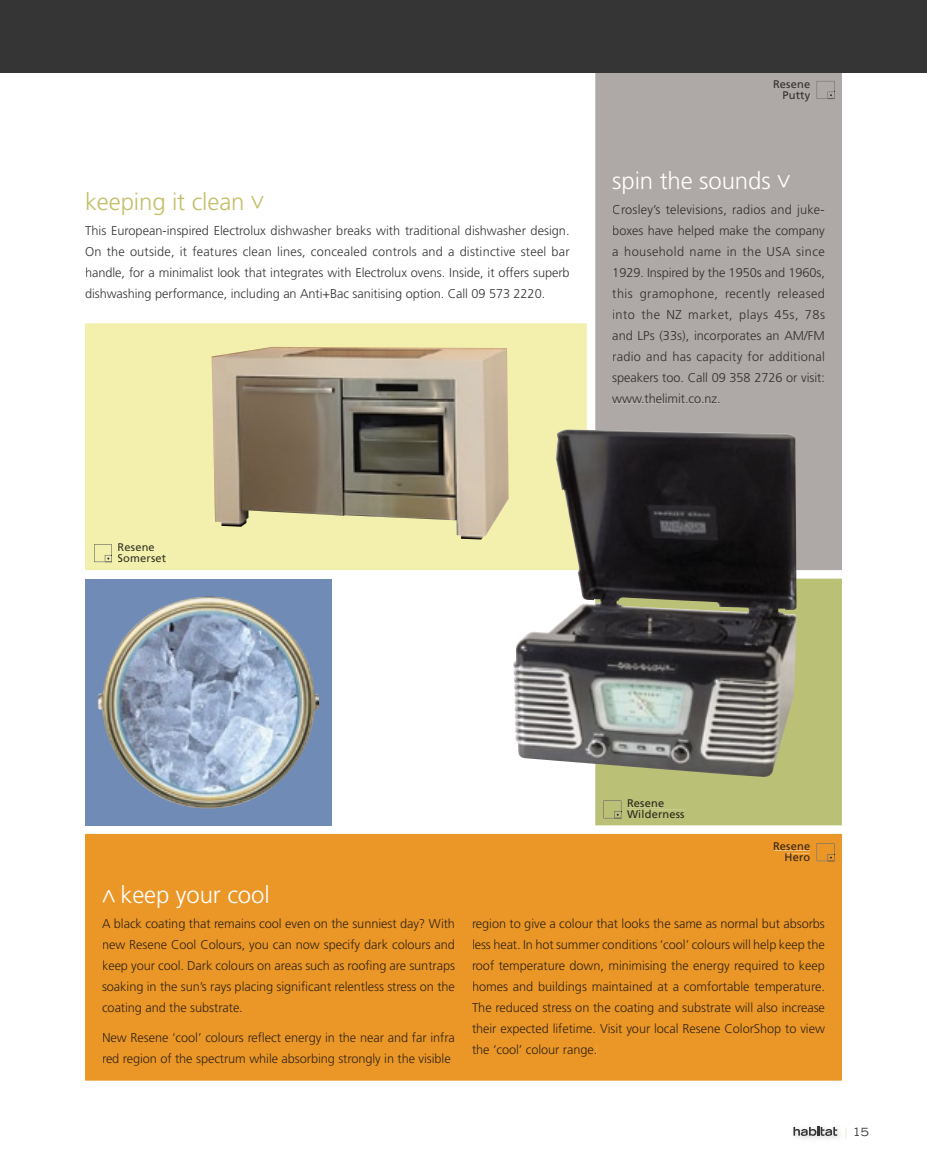
<style>
.page{position:relative;width:927px;height:1170px;background:#fff}
.page>*{position:absolute;margin:0;border:0;box-sizing:border-box;transform-origin:0 0}
.t1{font:300 24px "Frutiger";letter-spacing:-.005em;color:#fff}
.t2{font:300 24px "Frutiger";letter-spacing:-.005em;color:#c3bf6a}
.t3{font:300 12.75px/21px "Frutiger";letter-spacing:-.005em;color:#352514;text-align:justify}
.t4{font:300 12.75px/21px "Frutiger";letter-spacing:-.005em;color:#363536;text-align:justify}
.t5{font:300 12.75px/21px "Frutiger";letter-spacing:-.005em;color:#312f2f;text-align:justify}
.t6{font:expanded 11.25px "Trade Gothic LH";color:#363536}
.t7{font:11.1px/11.1px "Frutiger";letter-spacing:.015em;color:#2b291d}
.t8{font:11.1px/11.1px "Frutiger";letter-spacing:.015em;color:#363426}
.t9{font:11.1px/11.1px "Frutiger";letter-spacing:.015em;color:#312f2f;text-align:right}
.t10{font:11.1px/11.1px "Frutiger";letter-spacing:.015em;color:#352514;text-align:right}
.s1{color:#dfe2ca}
</style>
<div class="page">
<div style="left:85px;top:833px;width:757px;height:247px;background:#eb9728"></div>
<div style="left:85px;top:578px;width:247px;height:247px;background:#708bb5"></div>
<div style="left:595px;top:72px;width:247px;height:498px;background:#aea8a6"></div>
<div style="left:85px;top:323px;width:502px;height:247px;background:#f2f0ac"></div>
<div style="left:118px;top:543px;width:36px;height:8px;background:#f2f0ac"></div>
<div style="left:118px;top:554px;width:48px;height:8px;background:#f2f0ac"></div>
<svg style="left:94px;top:544px;width:19px;height:18px"></svg>
<div style="left:774px;top:80px;width:36px;height:8px;background:#aea8a6"></div>
<div style="left:783px;top:91px;width:27px;height:10px;background:#aea8a6"></div>
<svg style="left:817px;top:81px;width:18px;height:18px"></svg>
<div style="left:595px;top:578px;width:247px;height:247px;background:#bbc077"></div>
<div style="left:613px;top:204px;width:211px;height:13px;background:#aea8a6"></div>
<div style="left:613px;top:225px;width:212px;height:13px;background:#aea8a6"></div>
<div style="left:613px;top:246px;width:212px;height:10px;background:#aea8a6"></div>
<div style="left:614px;top:267px;width:211px;height:13px;background:#aea8a6"></div>
<div style="left:613px;top:288px;width:212px;height:13px;background:#aea8a6"></div>
<div style="left:613px;top:309px;width:212px;height:13px;background:#aea8a6"></div>
<div style="left:613px;top:330px;width:212px;height:12px;background:#aea8a6"></div>
<div style="left:613px;top:351px;width:212px;height:13px;background:#aea8a6"></div>
<div style="left:613px;top:372px;width:212px;height:12px;background:#aea8a6"></div>
<div style="left:612px;top:393px;width:107px;height:10px;background:#aea8a6"></div>
<img style="left:513px;top:429px;width:284px;height:347px">
<img style="left:212px;top:347px;width:297px;height:192px">
<div style="left:628px;top:799px;width:36px;height:8px;background:#bbc077"></div>
<div style="left:627px;top:809px;width:57px;height:9px;background:#bbc077"></div>
<svg style="left:603px;top:800px;width:19px;height:18px"></svg>
<div style="left:0;top:0;width:927px;height:72px;background:#363536"></div>
<img style="left:97px;top:596px;width:222px;height:212px">
<div style="left:774px;top:842px;width:36px;height:8px;background:#eb9728"></div>
<div style="left:785px;top:853px;width:25px;height:8px;background:#eb9728"></div>
<svg style="left:817px;top:843px;width:18px;height:18px"></svg>
<div style="left:102px;top:918px;width:353px;height:12px;background:#eb9728"></div>
<div style="left:103px;top:939px;width:352px;height:12px;background:#eb9728"></div>
<div style="left:103px;top:960px;width:352px;height:12px;background:#eb9728"></div>
<div style="left:102px;top:981px;width:353px;height:12px;background:#eb9728"></div>
<div style="left:103px;top:1002px;width:139px;height:12px;background:#eb9728"></div>
<div style="left:103px;top:1031px;width:352px;height:13px;background:#eb9728"></div>
<div style="left:103px;top:1052px;width:348px;height:13px;background:#eb9728"></div>
<div style="left:473px;top:918px;width:352px;height:12px;background:#eb9728"></div>
<div style="left:473px;top:939px;width:352px;height:12px;background:#eb9728"></div>
<div style="left:473px;top:960px;width:352px;height:12px;background:#eb9728"></div>
<div style="left:473px;top:981px;width:352px;height:12px;background:#eb9728"></div>
<div style="left:472px;top:1002px;width:353px;height:12px;background:#eb9728"></div>
<div style="left:472px;top:1023px;width:353px;height:12px;background:#eb9728"></div>
<div style="left:472px;top:1044px;width:124px;height:12px;background:#eb9728"></div>
<img style="left:793px;top:1129px;width:47px;height:10px">
<svg style="left:793px;top:1126px;width:44px;height:9px"></svg>
<h1 class="t2" style="left:85px;top:188px;width:161px">keeping it clean</h1>
<h1 class="t2" style="left:274px;top:195px;width:16px;rotate:90deg">&gt;</h1>
<p class="t4" style="left:85px;top:220px;width:486px">This European-inspired Electrolux dishwasher breaks with traditional dishwasher design.<br>On the outside, it features clean lines, concealed controls and a distinctive steel bar handle, for a minimalist look that integrates with Electrolux ovens. Inside, it offers superb dishwashing performance, including an Anti+Bac sanitising option. Call 09 573 2220.</p>
<p class="t9" style="left:773px;top:78px;width:39px">Resene<br>Putty</p>
<h1 class="t1" style="left:612px;top:167px;width:160px">spin the sounds</h1>
<h1 class="t1" style="left:800px;top:174px;width:16px;rotate:90deg">&gt;</h1>
<p class="t5" style="left:612px;top:199px;width:214px">Crosley’s televisions, radios and juke&shy;boxes have helped make the company a household name in the USA since 1929. Inspired by the 1950s and 1960s, this gramophone, recently released into the NZ market, plays 45s, 78s and LPs (33s), incorporates an AM/FM radio and has capacity for additional speakers too. Call 09 358 2726 or visit: www.thelimit.co.nz.</p>
<p class="t8" style="left:118px;top:541px;width:50px">Resene<br>Somerset</p>
<h1 class="t1" style="left:125px;top:889px;width:16px;rotate:90deg">&lt;</h1>
<h1 class="t1" style="left:121px;top:881px;width:151px">keep your cool</h1>
<p class="t3" style="left:102px;top:913px;width:354px">A black coating that remains cool even on the sunniest day? With new Resene Cool Colours, you can now specify dark colours and keep your cool. Dark colours on areas such as roofing are suntraps soaking in the sun’s rays placing significant relentless stress on the coating and the substrate.</p>
<p class="t3" style="left:102px;top:1026px;width:354px">New Resene ‘cool’ colours reflect energy in the near and far infra red region of the spectrum while absorbing strongly in the visible</p>
<p class="t7" style="left:627px;top:797px;width:59px">Resene<br>Wilderness</p>
<p class="t10" style="left:773px;top:840px;width:39px">Resene<br>Hero</p>
<p class="t3" style="left:472px;top:913px;width:354px">region to give a colour that looks the same as normal but absorbs less heat. In hot summer conditions ‘cool’ colours will help keep the roof temperature down, minimising the energy required to keep homes and buildings maintained at a comfortable temperature.<br>The reduced stress on the coating and substrate will also increase their expected lifetime. Visit your local Resene ColorShop to view the ‘cool’ colour range.</p>
<p class="t6" style="left:845px;top:1124px;width:26px"><span class="s1">|</span> 15</p>
</div>
